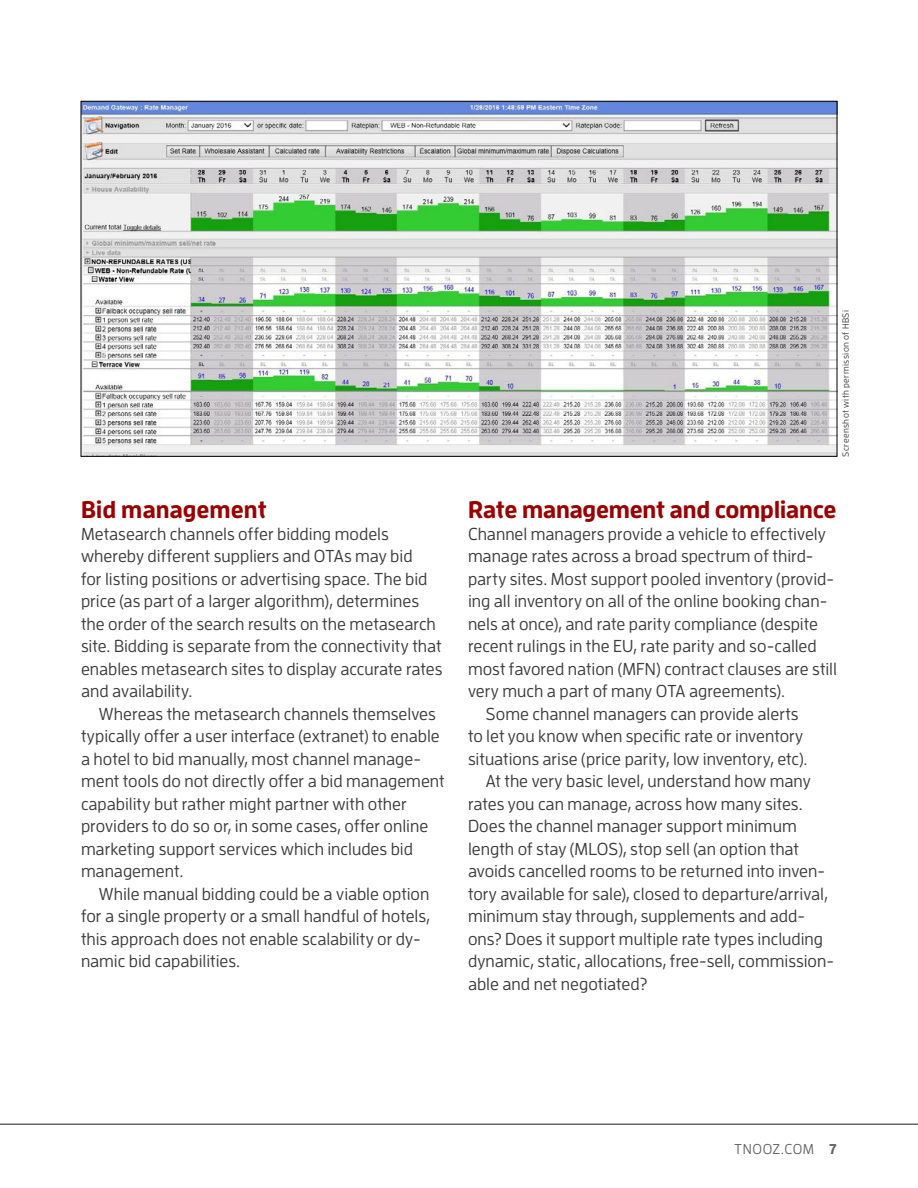
<style>
.page{position:relative;width:918px;height:1188px;background:#fff}
.page>*{position:absolute;margin:0;border:0;box-sizing:border-box;transform-origin:0 0}
.t1{font:700 24px "Enzo OT";letter-spacing:-.01em;color:#900}
.t2{font:500 17.25px/22.5px "Enzo OT";color:#3c3c3c}
.t3{font:500 14.25px "Enzo OT";letter-spacing:.04em;color:#666}
.t4{font:500 9px "Enzo OT";letter-spacing:.05em;color:#3c3c3c}
.s1{font-weight:700}
</style>
<div class="page">
<hr style="left:0;top:1124px;width:918px;height:1px;background:#666">
<img style="left:83px;top:103px;width:752px;height:352px">
<h1 class="t1" style="left:81px;top:494px;width:187px">Bid management</h1>
<p class="t2" style="left:81px;top:522px;width:363px">Metasearch channels offer bidding models whereby different suppliers and OTAs may bid<br>for listing positions or advertising space. The bid price (as part of a larger algorithm), determines the order of the search results on the metasearch site. Bidding is separate from the connectivity that enables metasearch sites to display accurate rates and availability.</p>
<p class="t2" style="left:81px;top:702px;width:365px;text-indent:18px">Whereas the metasearch channels themselves typically offer a user interface (extranet) to enable a hotel to bid manually, most channel manage&shy;ment tools do not directly offer a bid management capability but rather might partner with other providers to do so or, in some cases, offer online marketing support services which includes bid management.</p>
<p class="t2" style="left:81px;top:882px;width:351px;text-indent:18px">While manual bidding could be a viable option for a single property or a small handful of hotels, this approach does not enable scalability or dy&shy;namic bid capabilities.</p>
<p class="t4" style="left:841px;top:457px;width:148px;rotate:-90deg">Screenshot with permission of HBSi</p>
<h1 class="t1" style="left:468px;top:494px;width:370px">Rate management and compliance</h1>
<p class="t2" style="left:468px;top:522px;width:359px">Channel managers provide a vehicle to effectively</p>
<p class="t2" style="left:468px;top:545px;width:347px">manage rates across a broad spectrum of third-</p>
<p class="t2" style="left:468px;top:567px;width:368px">party sites. Most support pooled inventory (provid-</p>
<p class="t2" style="left:468px;top:590px;width:361px">ing all inventory on all of the online booking chan-</p>
<p class="t2" style="left:468px;top:612px;width:352px">nels at once), and rate parity compliance (despite</p>
<p class="t2" style="left:468px;top:635px;width:350px">recent rulings in the EU, rate parity and so-called</p>
<p class="t2" style="left:468px;top:657px;width:370px">most favored nation (MFN) contract clauses are still</p>
<p class="t2" style="left:468px;top:680px;width:319px">very much a part of many OTA agreements).</p>
<p class="t2" style="left:486px;top:702px;width:314px">Some channel managers can provide alerts</p>
<p class="t2" style="left:468px;top:725px;width:337px">to let you know when specific rate or inventory</p>
<p class="t2" style="left:468px;top:747px;width:341px">situations arise (price parity, low inventory, etc).</p>
<p class="t2" style="left:486px;top:770px;width:326px">At the very basic level, understand how many</p>
<p class="t2" style="left:468px;top:792px;width:336px">rates you can manage, across how many sites.</p>
<p class="t2" style="left:468px;top:815px;width:330px">Does the channel manager support minimum</p>
<p class="t2" style="left:468px;top:837px;width:332px">length of stay (MLOS), stop sell (an option that</p>
<p class="t2" style="left:468px;top:860px;width:359px">avoids cancelled rooms to be returned into inven-</p>
<p class="t2" style="left:468px;top:882px;width:361px">tory available for sale), closed to departure/arrival,</p>
<p class="t2" style="left:468px;top:905px;width:339px">minimum stay through, supplements and add-</p>
<p class="t2" style="left:468px;top:927px;width:357px">ons? Does it support multiple rate types including</p>
<p class="t2" style="left:468px;top:950px;width:368px">dynamic, static, allocations, free-sell, commission-</p>
<p class="t2" style="left:468px;top:972px;width:181px">able and net negotiated?</p>
<p class="t3" style="left:734px;top:1140px;width:104px">TNOOZ.COM <span class="s1">7</span></p>
</div>
